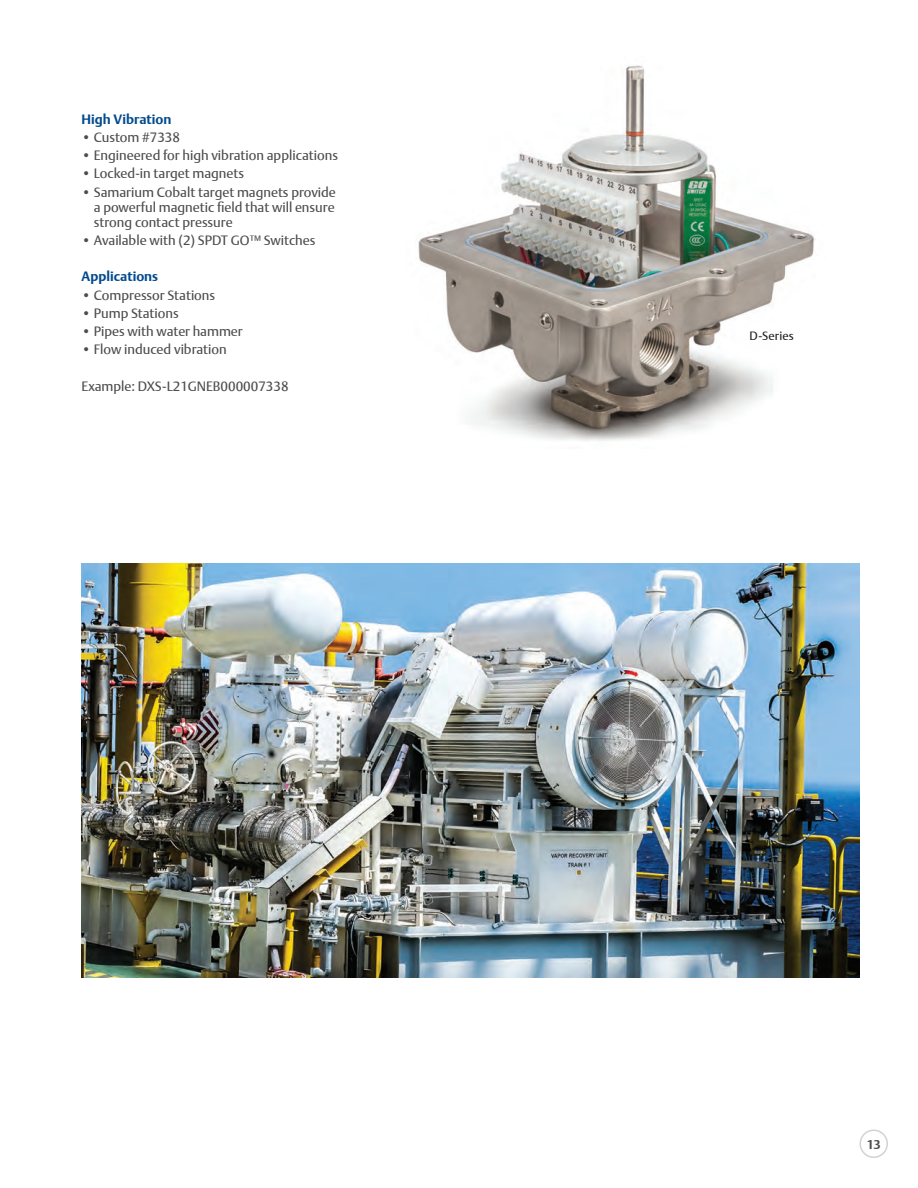
<style>
.page{position:relative;width:918px;height:1188px;background:#fff}
.page>*{position:absolute;margin:0;border:0;box-sizing:border-box;transform-origin:0 0}
.t1{font:13.5px/15px "DTL Argo T";color:#4b4c4d;text-align:justify}
.t2{font:700 13.5px "DTL Argo T";color:#004a8d}
.t3{font:700 12.75px "DTL Argo T";color:#4b4c4d}
.t4{font:12px "DTL Argo T";letter-spacing:.015em;color:#231f20}
</style>
<div class="page">
<img style="left:418px;top:65px;width:398px;height:376px">
<img style="left:82px;top:564px;width:778px;height:413px">
<div style="left:860px;top:1130px;width:28px;height:28px;border:2px solid #d1d2d4;border-radius:50%"></div>
<p class="t2" style="left:82px;top:111px;width:91px">High Vibration</p>
<p class="t1" style="left:82px;top:130px;width:100px">• Custom #7338</p>
<p class="t1" style="left:82px;top:148px;width:258px">• Engineered for high vibration applications</p>
<p class="t1" style="left:82px;top:166px;width:164px">• Locked-in target magnets</p>
<p class="t1" style="left:94px;top:184px;width:244px;text-indent:-12px">• Samarium Cobalt target magnets provide a powerful magnetic field that will ensure strong contact pressure</p>
<p class="t1" style="left:82px;top:233px;width:235px">• Available with (2) SPDT GO™ Switches</p>
<p class="t2" style="left:82px;top:269px;width:78px">Applications</p>
<p class="t1" style="left:82px;top:287px;width:135px">• Compressor Stations</p>
<p class="t1" style="left:82px;top:306px;width:99px">• Pump Stations</p>
<p class="t1" style="left:82px;top:324px;width:163px">• Pipes with water hammer</p>
<p class="t1" style="left:82px;top:342px;width:147px">• Flow induced vibration</p>
<p class="t1" style="left:82px;top:378px;width:209px">Example: DXS-L21GNEB000007338</p>
<p class="t4" style="left:750px;top:328px;width:46px">D-Series</p>
<p class="t3" style="left:867px;top:1137px;width:15px">13</p>
</div>
